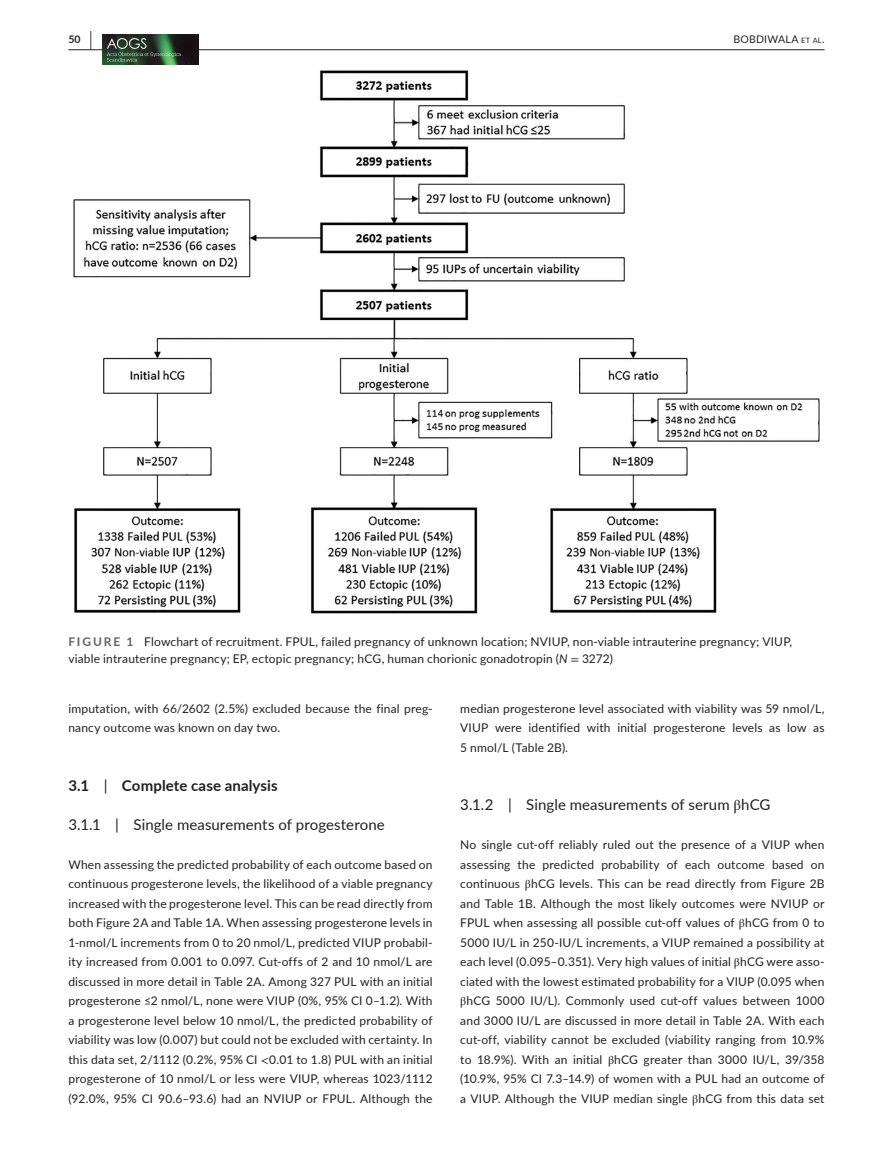
<style>
.page{position:relative;width:893px;height:1174px;background:#fff}
.page>*{position:absolute;margin:0;border:0;box-sizing:border-box;transform-origin:0 0}
.t1{font:15px "Lato";letter-spacing:.005em;color:#231f20}
.t2{font:700 15px "Lato";letter-spacing:.01em;color:#231f20}
.t3{font:12px/19.5px "Lato";letter-spacing:.015em;color:#231f20;text-align:justify}
.t4{font:10.5px "Lato";letter-spacing:.02em;color:#231f20}
.t5{font:700 10.5px "Lato";color:#231f20}
.s1{font-size:19.5px}
.s2{font-size:7.35px}
.s3{font-weight:700;color:#636366}
.s4{font-style:italic}
.s5{font-family:"STIX"}
.s6{font-weight:400}
</style>
<div class="page">
<hr style="left:68px;top:49px;width:756px;height:1px;background:#231f20">
<img style="left:102px;top:35px;width:97px;height:30px">
<svg style="left:107px;top:38px;width:74px;height:24px;background:#3f5944"></svg>
<img style="left:73px;top:70px;width:747px;height:544px">
<p class="t5" style="left:68px;top:31px;width:25px">50 <span class="s1">|</span></p>
<p class="t4" style="left:733px;top:31px;width:93px">BOBDIWALA <span class="s2">et al</span>.</p>
<p class="t3" style="left:68px;top:633px;width:725px;line-height:16.5px"><span class="s3">FIGURE 1</span> Flowchart of recruitment. FPUL, failed pregnancy of unknown location; NVIUP, non-viable intrauterine pregnancy; VIUP, viable intrauterine pregnancy; EP, ectopic pregnancy; hCG, human chorionic gonadotropin (<span class="s4">N</span> <span class="s5">=</span> 3272)</p>
<p class="t3" style="left:68px;top:698px;width:366px">imputation, with 66/2602 (2.5%) excluded because the final preg&shy;nancy outcome was known on day two.</p>
<p class="t2" style="left:68px;top:774px;width:211px">3.1 <span class="s6">|</span> Complete case analysis</p>
<p class="t1" style="left:68px;top:813px;width:318px">3.1.1 | Single measurements of progesterone</p>
<p class="t3" style="left:68px;top:854px;width:366px">When assessing the predicted probability of each outcome based on continuous progesterone levels, the likelihood of a viable pregnancy increased with the progesterone level. This can be read directly from both Figure 2A and Table 1A. When assessing progesterone levels in 1-nmol/L increments from 0 to 20 nmol/L, predicted VIUP probabil&shy;ity increased from 0.001 to 0.097. Cut-offs of 2 and 10 nmol/L are discussed in more detail in Table 2A. Among 327 PUL with an initial progesterone ≤2 nmol/L, none were VIUP (0%, 95% CI 0–1.2). With a progesterone level below 10 nmol/L, the predicted probability of viability was low (0.007) but could not be excluded with certainty. In this data set, 2/1112 (0.2%, 95% CI <span class="s5">&lt;</span>0.01 to 1.8) PUL with an initial progesterone of 10 nmol/L or less were VIUP, whereas 1023/1112 (92.0%, 95% CI 90.6–93.6) had an NVIUP or FPUL. Although the</p>
<p class="t3" style="left:460px;top:698px;width:366px">median progesterone level associated with viability was 59 nmol/L, VIUP were identified with initial progesterone levels as low as 5 nmol/L (Table 2B).</p>
<p class="t1" style="left:460px;top:794px;width:312px">3.1.2 | Single measurements of serum <span class="s5">β</span>hCG</p>
<p class="t3" style="left:460px;top:834px;width:366px">No single cut-off reliably ruled out the presence of a VIUP when assessing the predicted probability of each outcome based on continuous <span class="s5">β</span>hCG levels. This can be read directly from Figure 2B and Table 1B. Although the most likely outcomes were NVIUP or FPUL when assessing all possible cut-off values of <span class="s5">β</span>hCG from 0 to 5000 IU/L in 250-IU/L increments, a VIUP remained a possibility at each level (0.095–0.351). Very high values of initial <span class="s5">β</span>hCG were asso&shy;ciated with the lowest estimated probability for a VIUP (0.095 when <span class="s5">β</span>hCG 5000 IU/L). Commonly used cut-off values between 1000 and 3000 IU/L are discussed in more detail in Table 2A. With each cut-off, viability cannot be excluded (viability ranging from 10.9% to 18.9%). With an initial <span class="s5">β</span>hCG greater than 3000 IU/L, 39/358 (10.9%, 95% CI 7.3–14.9) of women with a PUL had an outcome of a VIUP. Although the VIUP median single <span class="s5">β</span>hCG from this data set</p>
</div>
